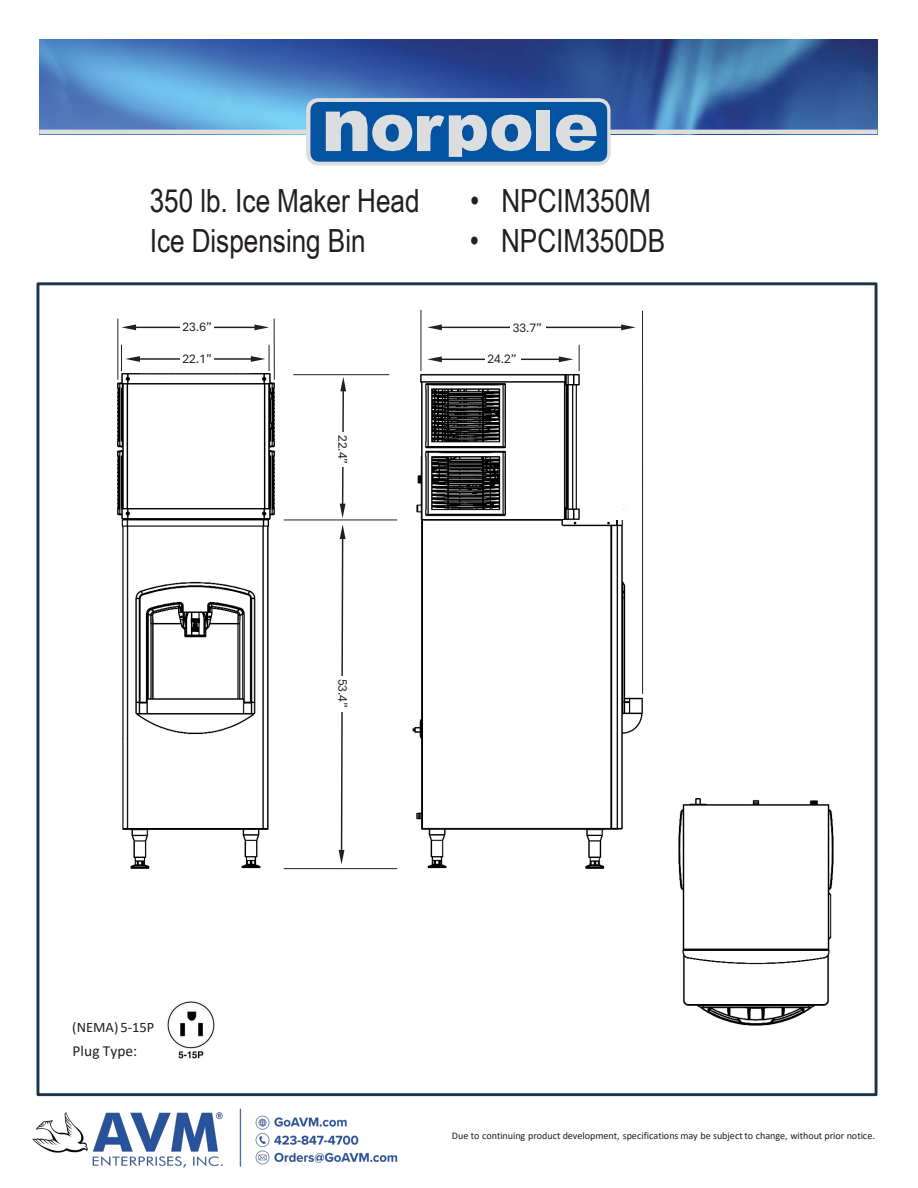
<style>
.page{position:relative;width:918px;height:1188px;background:#fff}
.page>*{position:absolute;margin:0;border:0;box-sizing:border-box;transform-origin:0 0}
.t1{font:31.95px "Arial Narrow";color:#231f20}
.t2{font:15.3px "Calibri";letter-spacing:.005em;color:#231f20}
.t3{font:14.55px "Calibri";color:#231f20}
.t4{font:13.05px "Aptos Narrow 1900000 5 b 1249";color:#231f20}
.t5{font:10.2px "Calibri";letter-spacing:-.005em;color:#231f20}
</style>
<div class="page">
<img style="left:39px;top:39px;width:838px;height:59px">
<svg style="left:39px;top:98px;width:838px;height:67px"></svg>
<svg style="left:310px;top:102px;width:297px;height:60px;background:#5487b8"></svg>
<img style="left:167px;top:1001px;width:48px;height:58px">
<img style="left:122px;top:520px;width:147px;height:349px">
<img style="left:118px;top:374px;width:156px;height:146px">
<img style="left:413px;top:519px;width:231px;height:350px">
<img style="left:416px;top:374px;width:208px;height:145px">
<img style="left:678px;top:799px;width:156px;height:227px">
<hr style="left:284px;top:520px;width:113px;height:1px;background:#231f20">
<hr style="left:293px;top:374px;width:96px;height:1px;background:#231f20">
<hr style="left:284px;top:868px;width:113px;height:1px;background:#231f20">
<svg style="left:339px;top:524px;width:7px;height:341px"></svg>
<svg style="left:340px;top:377px;width:6px;height:141px"></svg>
<hr style="left:117px;top:319px;width:1px;height:61px;background:#231f20">
<hr style="left:274px;top:319px;width:1px;height:61px;background:#231f20">
<hr style="left:138px;top:358px;width:114px;height:2px;background:#231f20">
<svg style="left:121px;top:345px;width:19px;height:26px"></svg>
<svg style="left:251px;top:345px;width:19px;height:26px"></svg>
<hr style="left:135px;top:327px;width:121px;height:1px;background:#231f20">
<svg style="left:122px;top:324px;width:14px;height:6px"></svg>
<svg style="left:254px;top:324px;width:15px;height:6px"></svg>
<hr style="left:421px;top:310px;width:1px;height:61px;background:#231f20">
<svg style="left:579px;top:345px;width:1px;height:26px"></svg>
<hr style="left:642px;top:311px;width:1px;height:383px;background:#231f20">
<hr style="left:440px;top:359px;width:120px;height:1px;background:#231f20">
<svg style="left:427px;top:356px;width:15px;height:6px"></svg>
<svg style="left:559px;top:356px;width:14px;height:6px"></svg>
<hr style="left:440px;top:327px;width:183px;height:1px;background:#231f20">
<svg style="left:427px;top:324px;width:15px;height:6px"></svg>
<svg style="left:621px;top:324px;width:15px;height:6px"></svg>
<div style="left:181px;top:317px;width:33px;height:21px;background:#fff"></div>
<div style="left:181px;top:349px;width:33px;height:20px;background:#fff"></div>
<div style="left:511px;top:317px;width:35px;height:21px;background:#fff"></div>
<div style="left:485px;top:349px;width:36px;height:20px;background:#fff"></div>
<div style="left:333px;top:433px;width:20px;height:34px;background:#fff"></div>
<div style="left:333px;top:677px;width:20px;height:35px;background:#fff"></div>
<img style="left:32px;top:1089px;width:390px;height:79px">
<svg style="left:39px;top:1133px;width:5px;height:8px"></svg>
<p class="t1" style="left:150px;top:177px;width:271px">350 lb. Ice Maker Head</p>
<p class="t1" style="left:470px;top:177px;width:182px">• NPCIM350M</p>
<p class="t1" style="left:150px;top:217px;width:217px">Ice Dispensing Bin</p>
<p class="t1" style="left:470px;top:217px;width:197px">• NPCIM350DB</p>
<p class="t4" style="left:183px;top:318px;width:31px">23.6”</p>
<p class="t4" style="left:183px;top:350px;width:31px">22.1”</p>
<p class="t3" style="left:72px;top:1017px;width:84px">(NEMA) 5-15P</p>
<p class="t2" style="left:72px;top:1040px;width:66px">Plug Type:</p>
<p class="t4" style="left:352px;top:435px;width:31px;rotate:90deg">22.4”</p>
<p class="t4" style="left:352px;top:679px;width:31px;rotate:90deg">53.4”</p>
<p class="t4" style="left:513px;top:318px;width:31px">33.7”</p>
<p class="t4" style="left:487px;top:350px;width:31px">24.2”</p>
<p class="t5" style="left:452px;top:1129px;width:424px">Due to continuing product development, specifications may be subject to change, without prior notice.</p>
</div>
